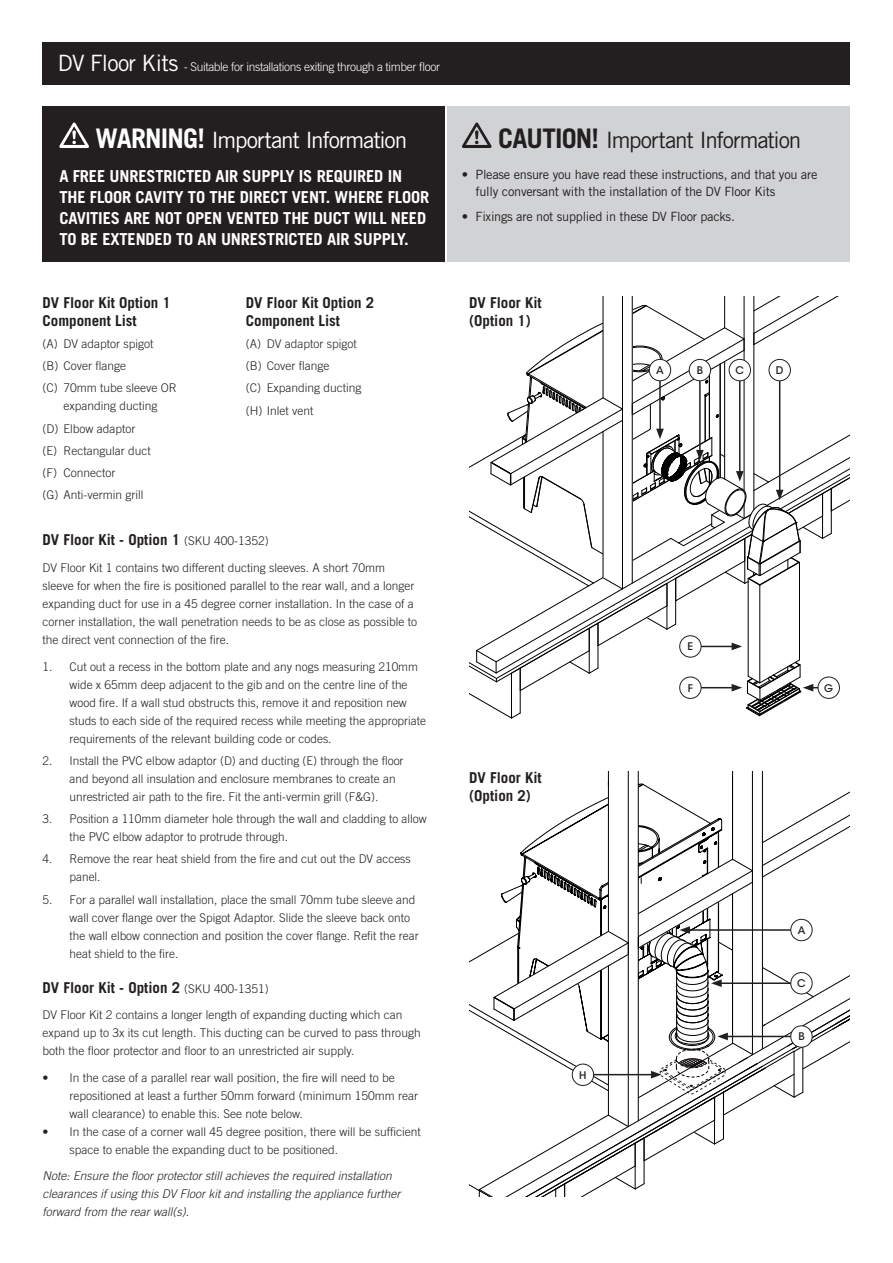
<style>
.page{position:relative;width:893px;height:1263px;background:#fff}
.page>*{position:absolute;margin:0;border:0;box-sizing:border-box;transform-origin:0 0}
.t1{font:22.5px "Trade Gothic";letter-spacing:-.05em;color:#fff}
.t2{font:22.5px "Trade Gothic";letter-spacing:-.05em;color:#231f20}
.t3{font:700 16.5px/21px "Trade Gothic";letter-spacing:-.01em;color:#fff}
.t4{font:700 15px/18px "Trade Gothic";color:#231f20}
.t5{font:12.75px/17.2px "Trade Gothic";letter-spacing:-.02em;color:#231f20}
.t6{font:300 12px/18px "Trade Gothic";color:#231f20}
.t7{font:italic 300 12px/18px "Trade Gothic";color:#231f20}
.t8{font:300 12px "Trade Gothic";letter-spacing:-.03em;color:#fff}
.t9{font:10.5px "ITC Avant Garde MM 445 750";color:#231f20}
.s1{font-weight:400;font-size:22.5px}
.s2{font-weight:700;font-size:27px}
.s3{font-weight:300;font-size:12px}
</style>
<div class="page">
<div style="left:447px;top:106px;width:403px;height:156px;background:#d1d2d4"></div>
<div style="left:43px;top:106px;width:402px;height:156px;background:#231f20"></div>
<svg style="left:59px;top:122px;width:30px;height:26px"></svg>
<svg style="left:462px;top:122px;width:30px;height:26px"></svg>
<div style="left:43px;top:43px;width:807px;height:42px;background:#231f20"></div>
<svg style="left:469px;top:772px;width:381px;height:424px"></svg>
<svg style="left:469px;top:296px;width:381px;height:423px"></svg>
<div style="left:680px;top:677px;width:21px;height:21px;background:#fff;border-radius:50%"></div>
<div style="left:679px;top:677px;width:22px;height:22px;border:1px solid #231f20;border-radius:50%"></div>
<div style="left:680px;top:636px;width:21px;height:21px;background:#fff;border-radius:50%"></div>
<div style="left:679px;top:635px;width:22px;height:22px;border:1px solid #231f20;border-radius:50%"></div>
<div style="left:818px;top:677px;width:21px;height:21px;background:#fff;border-radius:50%"></div>
<div style="left:818px;top:677px;width:22px;height:22px;border:1px solid #231f20;border-radius:50%"></div>
<p class="t8" style="left:58px;top:59px;width:384px"><span class="s1">DV Floor Kits</span> - Suitable for installations exiting through a timber floor</p>
<h1 class="t1" style="left:96px;top:126px;width:313px"><span class="s2">WARNING!</span> Important Information</h1>
<h2 class="t3" style="left:59px;top:165px;width:371px">A FREE UNRESTRICTED AIR SUPPLY IS REQUIRED IN THE FLOOR CAVITY TO THE DIRECT VENT. WHERE FLOOR CAVITIES ARE NOT OPEN VENTED THE DUCT WILL NEED TO BE EXTENDED TO AN UNRESTRICTED AIR SUPPLY.</h2>
<p class="t4" style="left:43px;top:293px;width:130px">DV Floor Kit Option 1<br>Component List</p>
<p class="t6" style="left:43px;top:332px;width:136px;line-height:22.2px">(A) DV adaptor spigot<br>(B) Cover flange<br>(C) 70mm tube sleeve OR</p>
<p class="t6" style="left:43px;top:395px;width:117px;line-height:22.2px;text-indent:21px">expanding ducting (D) Elbow adaptor<br>(E) Rectangular duct (F) Connector<br>(G) Anti-vermin grill</p>
<p class="t4" style="left:246px;top:293px;width:130px">DV Floor Kit Option 2<br>Component List</p>
<p class="t6" style="left:246px;top:332px;width:117px;line-height:22.2px">(A) DV adaptor spigot (B) Cover flange<br>(C) Expanding ducting (H) Inlet vent</p>
<p class="t4" style="left:43px;top:531px;width:228px">DV Floor Kit - Option 1 <span class="s3">(SKU 400-1352)</span></p>
<p class="t6" style="left:43px;top:559px;width:376px">DV Floor Kit 1 contains two different ducting sleeves. A short 70mm sleeve for when the fire is positioned parallel to the rear wall, and a longer expanding duct for use in a 45 degree corner installation. In the case of a corner installation, the wall penetration needs to be as close as possible to the direct vent connection of the fire.</p>
<p class="t6" style="left:70px;top:657px;width:358px;text-indent:-27px">1. Cut out a recess in the bottom plate and any nogs measuring 210mm wide x 65mm deep adjacent to the gib and on the centre line of the wood fire. If a wall stud obstructs this, remove it and reposition new studs to each side of the required recess while meeting the appropriate requirements of the relevant building code or codes.</p>
<p class="t6" style="left:70px;top:751px;width:336px;text-indent:-27px">2. Install the PVC elbow adaptor (D) and ducting (E) through the floor and beyond all insulation and enclosure membranes to create an unrestricted air path to the fire. Fit the anti-vermin grill (F&amp;G).</p>
<p class="t6" style="left:70px;top:810px;width:359px;text-indent:-27px">3. Position a 110mm diameter hole through the wall and cladding to allow the PVC elbow adaptor to protrude through.</p>
<p class="t6" style="left:70px;top:850px;width:343px;text-indent:-27px">4. Remove the rear heat shield from the fire and cut out the DV access panel.</p>
<p class="t6" style="left:70px;top:890px;width:351px;text-indent:-27px">5. For a parallel wall installation, place the small 70mm tube sleeve and wall cover flange over the Spigot Adaptor. Slide the sleeve back onto the wall elbow connection and position the cover flange. Refit the rear heat shield to the fire.</p>
<p class="t4" style="left:43px;top:978px;width:228px">DV Floor Kit - Option 2 <span class="s3">(SKU 400-1351)</span></p>
<p class="t6" style="left:43px;top:1006px;width:380px">DV Floor Kit 2 contains a longer length of expanding ducting which can expand up to 3x its cut length. This ducting can be curved to pass through both the floor protector and floor to an unrestricted air supply.</p>
<p class="t6" style="left:70px;top:1068px;width:350px;text-indent:-27px">• In the case of a parallel rear wall position, the fire will need to be repositioned at least a further 50mm forward (minimum 150mm rear wall clearance) to enable this. See note below.</p>
<p class="t6" style="left:70px;top:1122px;width:353px;text-indent:-27px">• In the case of a corner wall 45 degree position, there will be sufficient space to enable the expanding duct to be positioned.</p>
<p class="t7" style="left:43px;top:1167px;width:363px">Note:Ensure the floorprotectorstillachievesthe required installation clearancesifusing thisDV Floorkitand installing the appliance further forward from the rearwall(s).</p>
<h1 class="t2" style="left:498px;top:126px;width:305px"><span class="s2">CAUTION!</span> Important Information</h1>
<p class="t5" style="left:475px;top:165px;width:343px;text-indent:-14px">• Please ensure you have read these instructions, and that you are fully conversant with the installation of the DV Floor Kits</p>
<p class="t5" style="left:462px;top:207px;width:274px">• Fixings are not supplied in these DV Floor packs.</p>
<p class="t4" style="left:469px;top:293px;width:74px">DV Floor Kit (Option 1)</p>
<p class="t9" style="left:656px;top:364px;width:9px">A</p>
<p class="t9" style="left:697px;top:364px;width:8px">B</p>
<p class="t9" style="left:735px;top:364px;width:10px">C</p>
<p class="t9" style="left:776px;top:364px;width:9px">D</p>
<p class="t4" style="left:469px;top:768px;width:74px">DV Floor Kit (Option 2)</p>
<p class="t9" style="left:688px;top:640px;width:7px">E</p>
<p class="t9" style="left:688px;top:682px;width:7px">F</p>
<p class="t9" style="left:579px;top:1069px;width:9px">H</p>
<p class="t9" style="left:824px;top:682px;width:10px">G</p>
<p class="t9" style="left:798px;top:924px;width:9px">A</p>
<p class="t9" style="left:797px;top:977px;width:10px">C</p>
<p class="t9" style="left:798px;top:1030px;width:8px">B</p>
</div>
